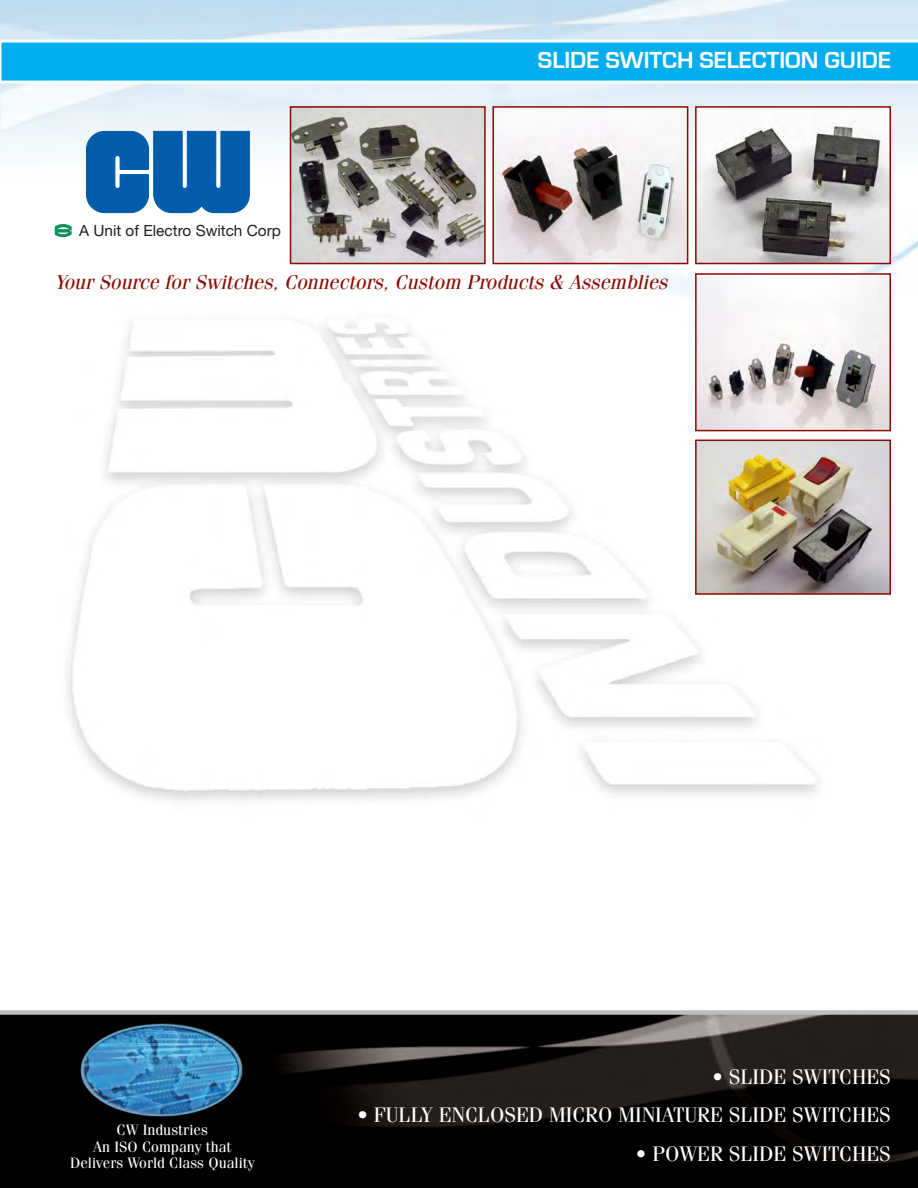
<style>
.page{position:relative;width:918px;height:1188px;background:#fff}
.page>*{position:absolute;margin:0;border:0;box-sizing:border-box;transform-origin:0 0}
.t1{font:700 24px "Eurostile";color:#fff}
.t2{font:21px "Fenice";color:#fff}
.t3{font:italic 20.1px "Fenice";color:#8b0a02}
.t4{font:15.45px "Helvetica Neue LT Std";color:#231f20}
.t5{font:15px/16.5px "Fenice";color:#fff;text-align:center}
</style>
<div class="page">
<img style="left:0;top:1015px;width:918px;height:173px">
<img style="left:0;top:0;width:918px;height:802px">
<img style="left:293px;top:109px;width:190px;height:152px">
<div style="left:290px;top:106px;width:196px;height:158px;border:2px solid #8b0a02"></div>
<img style="left:495px;top:109px;width:190px;height:152px">
<div style="left:492px;top:106px;width:196px;height:158px;border:2px solid #8b0a02"></div>
<img style="left:698px;top:109px;width:190px;height:152px">
<div style="left:695px;top:106px;width:196px;height:158px;border:2px solid #8b0a02"></div>
<img style="left:698px;top:276px;width:190px;height:152px">
<div style="left:695px;top:273px;width:196px;height:158px;border:2px solid #8b0a02"></div>
<img style="left:698px;top:443px;width:190px;height:149px">
<div style="left:695px;top:440px;width:196px;height:155px;border:2px solid #8b0a02"></div>
<svg style="left:0;top:40px;width:918px;height:56px"></svg>
<div style="left:0;top:1010px;width:918px;height:5px;background:#bcbdc0"></div>
<svg style="left:86px;top:131px;width:164px;height:83px"></svg>
<svg style="left:55px;top:224px;width:17px;height:13px"></svg>
<p class="t4" style="left:79px;top:222px;width:204px">A Unit of Electro Switch Corp</p>
<p class="t1" style="left:538px;top:47px;width:355px">SLIDE SWITCH SELECTION GUIDE</p>
<p class="t3" style="left:55px;top:270px;width:614px">Your Source for Switches, Connectors, Custom Products &amp; Assemblies</p>
<p class="t5" style="left:70px;top:1121px;width:186px">CW Industries<br>An ISO Company that<br>Delivers World Class Quality</p>
<p class="t2" style="left:712px;top:1064px;width:180px">• SLIDE SWITCHES</p>
<p class="t2" style="left:357px;top:1103px;width:535px">• FULLY ENCLOSED MICRO MINIATURE SLIDE SWITCHES</p>
<p class="t2" style="left:636px;top:1141px;width:257px">• POWER SLIDE SWITCHES</p>
</div>
